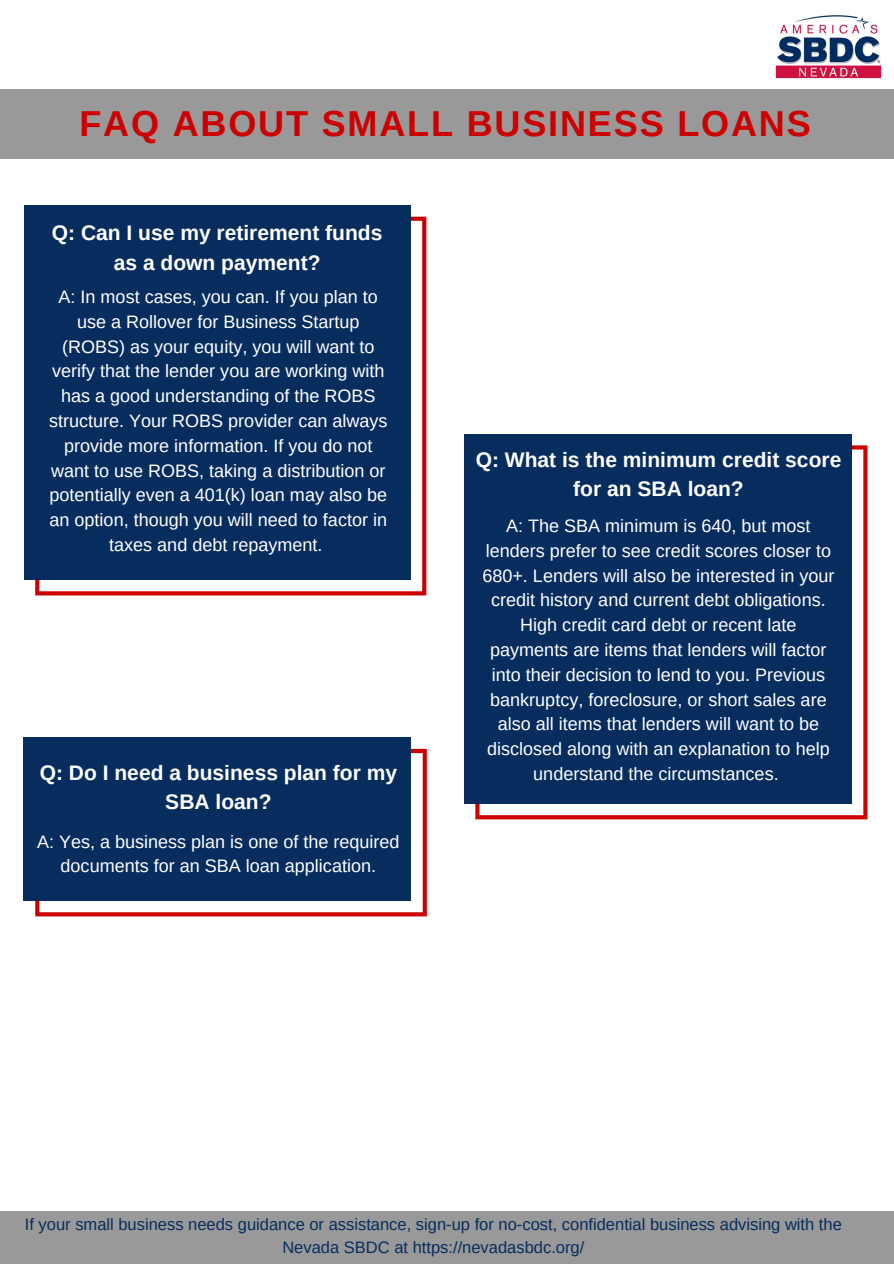
<style>
.page{position:relative;width:894px;height:1264px;background:#fff}
.page>*{position:absolute;margin:0;border:0;box-sizing:border-box;transform-origin:0 0}
.t1{font:700 36px "Arimo";letter-spacing:.05em;color:#c00}
.t2{font:700 21px/29.2px "Arimo";color:#fff;text-align:center}
.t3{font:18px/24.8px "Arimo";color:#fff;text-align:center}
.t4{font:16.5px/22.5px "Arimo";color:#072c5e;text-align:center}
</style>
<div class="page">
<img style="left:775px;top:15px;width:107px;height:64px">
<div style="left:0;top:1210px;width:893px;height:53px;background:#999"></div>
<div style="left:0;top:89px;width:893px;height:70px;background:#999"></div>
<svg style="left:475px;top:445px;width:392px;height:374px"></svg>
<div style="left:463px;top:434px;width:388px;height:369px;background:#072c5e"></div>
<svg style="left:35px;top:217px;width:391px;height:378px"></svg>
<div style="left:24px;top:205px;width:386px;height:374px;background:#072c5e"></div>
<svg style="left:35px;top:749px;width:391px;height:167px"></svg>
<div style="left:24px;top:737px;width:387px;height:163px;background:#072c5e"></div>
<p class="t1" style="left:79px;top:103px;width:732px">FAQ ABOUT SMALL BUSINESS LOANS</p>
<p class="t2" style="left:52px;top:218px;width:332px">Q: Can I use my retirement funds as a down payment?</p>
<p class="t3" style="left:49px;top:284px;width:340px">A: In most cases, you can. If you plan to use a Rollover for Business Startup (ROBS) as your equity, you will want to verify that the lender you are working with has a good understanding of the ROBS structure. Your ROBS provider can always provide more information. If you do not want to use ROBS, taking a distribution or potentially even a 401(k) loan may also be an option, though you will need to factor in taxes and debt repayment.</p>
<p class="t2" style="left:40px;top:758px;width:359px">Q: Do I need a business plan for my<br>SBA loan?</p>
<p class="t3" style="left:37px;top:828px;width:364px">A: Yes, a business plan is one of the required documents for an SBA loan application.</p>
<p class="t2" style="left:475px;top:445px;width:367px">Q: What is the minimum credit score for an SBA loan?</p>
<p class="t3" style="left:482px;top:513px;width:353px">A: The SBA minimum is 640, but most lenders prefer to see credit scores closer to 680+. Lenders will also be interested in your credit history and current debt obligations.<br>High credit card debt or recent late payments are items that lenders will factor into their decision to lend to you. Previous bankruptcy, foreclosure, or short sales are also all items that lenders will want to be disclosed along with an explanation to help understand the circumstances.</p>
<p class="t4" style="left:25px;top:1213px;width:818px">If your small business needs guidance or assistance, sign-up for no-cost, confidential business advising with the<br>Nevada SBDC at https://nevadasbdc.org/</p>
</div>
